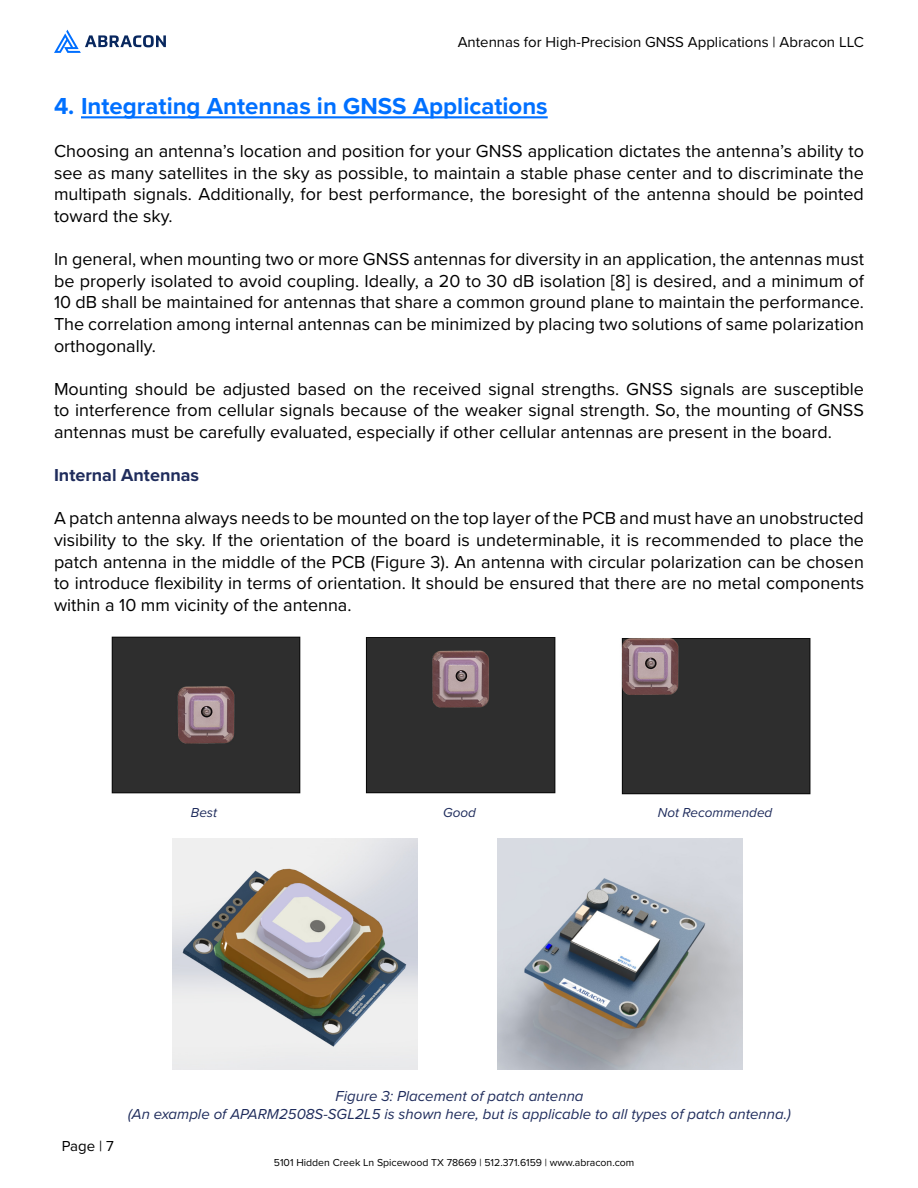
<style>
.page{position:relative;width:918px;height:1188px;background:#fff}
.page>*{position:absolute;margin:0;border:0;box-sizing:border-box;transform-origin:0 0}
.t1{font:700 24px "Proxima Nova";color:#0070ff}
.t2{font:18px/21.6px "Proxima Nova";color:#000;text-align:justify}
.Subsection_Title{font:700 18px "Proxima Nova";color:#1f2c5c}
.t3{font:italic 15px "Proxima Nova";color:#1f2c5c}
.t4{font:15px "Proxima Nova";color:#000}
.t5{font:italic 13.5px "Proxima Nova";color:#1f2c5c}
.t6{font:10.5px "Proxima Nova";color:#000}
</style>
<div class="page">
<svg style="left:54px;top:30px;width:112px;height:23px"></svg>
<hr style="left:81px;top:116px;width:467px;height:2px;background:#0070ff">
<img style="left:111px;top:636px;width:190px;height:158px">
<img style="left:365px;top:637px;width:191px;height:157px">
<img style="left:621px;top:638px;width:190px;height:157px">
<img style="left:172px;top:838px;width:245px;height:231px">
<img style="left:497px;top:838px;width:245px;height:231px">
<p class="t4" style="left:458px;top:31px;width:408px">Antennas for High-Precision GNSS Applications | Abracon LLC</p>
<p class="t1" style="left:54px;top:88px;width:495px">4. Integrating Antennas in GNSS Applications</p>
<p class="t2" style="left:54px;top:140px;width:812px">Choosing an antenna’s location and position for your GNSS application dictates the antenna’s ability to see as many satellites in the sky as possible, to maintain a stable phase center and to discriminate the multipath signals. Additionally, for best performance, the boresight of the antenna should be pointed toward the sky.</p>
<p class="t2" style="left:54px;top:248px;width:812px">In general, when mounting two or more GNSS antennas for diversity in an application, the antennas must be properly isolated to avoid coupling. Ideally, a 20 to 30 dB isolation [8] is desired, and a minimum of 10 dB shall be maintained for antennas that share a common ground plane to maintain the performance.<br>The correlation among internal antennas can be minimized by placing two solutions of same polarization orthogonally.</p>
<p class="t2" style="left:54px;top:377px;width:812px">Mounting should be adjusted based on the received signal strengths. GNSS signals are susceptible to interference from cellular signals because of the weaker signal strength. So, the mounting of GNSS antennas must be carefully evaluated, especially if other cellular antennas are present in the board.</p>
<p class="Subsection_Title" style="left:54px;top:462px;width:147px">Internal Antennas</p>
<p class="t2" style="left:54px;top:507px;width:812px">A patch antenna always needs to be mounted on the top layer of the PCB and must have an unobstructed visibility to the sky. If the orientation of the board is undeterminable, it is recommended to place the patch antenna in the middle of the PCB (Figure 3). An antenna with circular polarization can be chosen to introduce flexibility in terms of orientation. It should be ensured that there are no metal components within a 10 mm vicinity of the antenna.</p>
<p class="t5" style="left:191px;top:802px;width:28px">Best</p>
<p class="t5" style="left:443px;top:802px;width:34px">Good</p>
<p class="t5" style="left:658px;top:802px;width:116px">Not Recommended</p>
<p class="t4" style="left:62px;top:1134px;width:54px">Page | 7</p>
<p class="t3" style="left:336px;top:1085px;width:250px">Figure 3: Placement of patch antenna</p>
<p class="t3" style="left:128px;top:1103px;width:664px">(An example of APARM2508S-SGL2L5 is shown here, but is applicable to all types of patch antenna.)</p>
<p class="t6" style="left:274px;top:1154px;width:362px">5101 Hidden Creek Ln Spicewood TX 78669 | 512.371.6159 | www.abracon.com</p>
</div>
